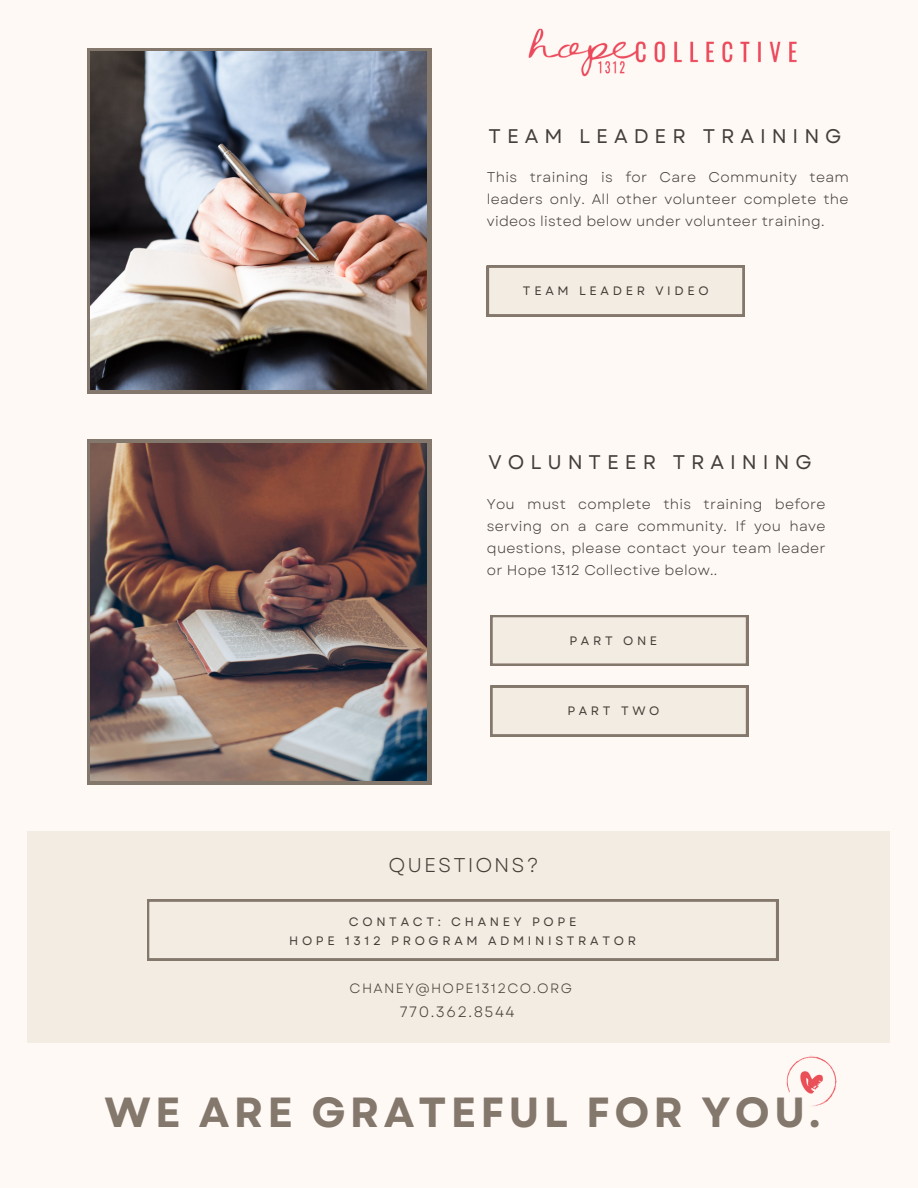
<style>
.page{position:relative;width:918px;height:1188px;background:#fff9f5}
.page>*{position:absolute;margin:0;border:0;box-sizing:border-box;transform-origin:0 0}
.t1{font:700 42px "Garet";letter-spacing:.1em;color:#84776c}
.t2{font:19.95px "Garet";letter-spacing:.1em;color:#443f3a}
.t3{font:19.8px "Garet";letter-spacing:.3em;color:#443f3a}
.t4{font:15px "Garet";letter-spacing:.1em;color:#443f3a}
.t5{font:14.1px/22.2px "Garet";letter-spacing:.02em;color:#443f3a;text-align:justify}
.t6{font:13.5px "Garet";letter-spacing:.1em;color:#443f3a}
.t7{font:12.15px/18.3px "Garet";letter-spacing:.3em;color:#443f3a;text-align:center}
</style>
<div class="page">
<div style="left:27px;top:831px;width:863px;height:211px;background:#f3ece2"></div>
<div style="left:87px;top:48px;width:344px;height:345px;background:linear-gradient(to right,#84776c,#84776c)"></div>
<div style="left:87px;top:439px;width:344px;height:345px;background:#84776c"></div>
<img style="left:91px;top:52px;width:336px;height:337px">
<img style="left:91px;top:443px;width:336px;height:338px">
<svg style="left:147px;top:900px;width:631px;height:60px"></svg>
<svg style="left:487px;top:266px;width:257px;height:50px;background:#e8e1d7"></svg>
<svg style="left:490px;top:615px;width:258px;height:51px;background:#e7dfd5"></svg>
<svg style="left:490px;top:686px;width:258px;height:50px;background:#e9e1d7"></svg>
<img style="left:786px;top:1055px;width:51px;height:52px">
<img style="left:528px;top:28px;width:269px;height:49px">
<h3 class="t3" style="left:489px;top:122px;width:354px">TEAM LEADER TRAINING</h3>
<p class="t5" style="left:487px;top:166px;width:364px">This training is for Care Community team leaders only. All other volunteer complete the videos listed below under volunteer training.</p>
<p class="t7" style="left:523px;top:282px;width:187px">TEAM LEADER VIDEO</p>
<h3 class="t3" style="left:489px;top:448px;width:325px">VOLUNTEER TRAINING</h3>
<p class="t5" style="left:487px;top:493px;width:340px">You must complete this training before serving on a care community. If you have questions, please contact your team leader or Hope 1312 Collective below..</p>
<p class="t7" style="left:569px;top:631px;width:89px">PART ONE</p>
<p class="t7" style="left:567px;top:702px;width:94px">PART TWO</p>
<h2 class="t2" style="left:389px;top:850px;width:152px">QUESTIONS?</h2>
<p class="t7" style="left:289px;top:913px;width:348px">CONTACT: CHANEY POPE<br>HOPE 1312 PROGRAM ADMINISTRATOR</p>
<p class="t6" style="left:350px;top:979px;width:224px">CHANEY@HOPE1312CO.ORG</p>
<p class="t4" style="left:400px;top:1001px;width:116px">770.362.8544</p>
<h1 class="t1" style="left:105px;top:1082px;width:717px">WE ARE GRATEFUL FOR YOU.</h1>
</div>
